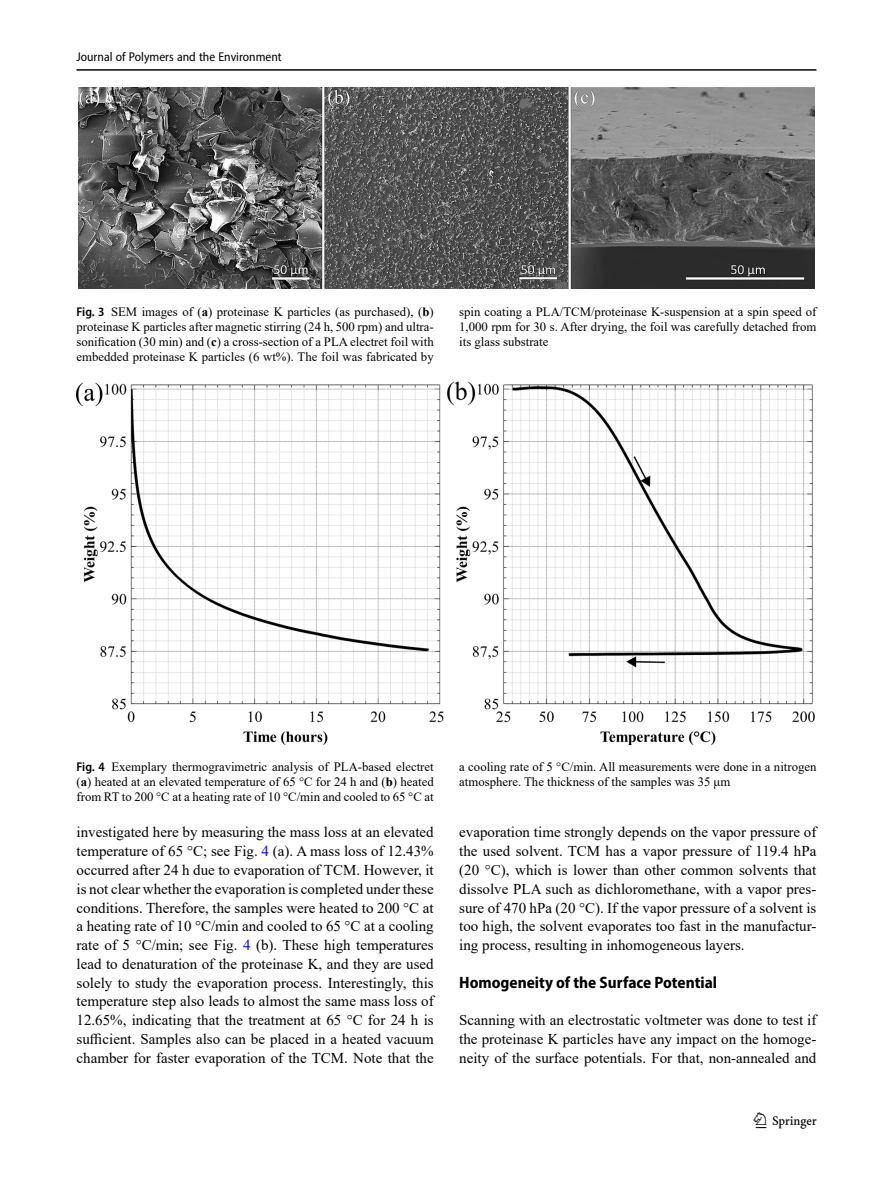
<style>
.page{position:relative;width:893px;height:1187px;background:#fff}
.page>*{position:absolute;margin:0;border:0;box-sizing:border-box;transform-origin:0 0}
.t1{font:22.5px "Springnew";color:#000}
.Head_2{font:700 semi-condensed 16.5px "Myriad Pro";color:#000}
.Body_Text{font:15px/18.8px "Times New Roman";color:#000;text-align:justify}
.Figure_Caption{font:12.75px/15px "Times New Roman";color:#000;text-align:justify}
.t2{font:semi-condensed 12.75px "Myriad Pro";color:#000}
.s1{font-family:"Myriad Pro";font-weight:600;font-stretch:semi-condensed}
.s2{font-weight:700}
.s3{color:#00f}
</style>
<div class="page">
<hr style="left:77px;top:69px;width:739px;height:2px;background:#000">
<img style="left:77px;top:381px;width:738px;height:363px">
<img style="left:79px;top:87px;width:735px;height:202px">
<p class="t2" style="left:77px;top:49px;width:207px">Journal of Polymers and the Environment</p>
<p class="Figure_Caption" style="left:77px;top:303px;width:359px"><span class="s1">Fig. 3</span> SEM images of (<span class="s2">a</span>) proteinase K particles (as purchased), (<span class="s2">b</span>) proteinase K particles after magnetic stirring (24 h, 500 rpm) and ultra&shy;sonification (30 min) and (<span class="s2">c</span>) a cross-section of a PLA electret foil with embedded proteinase K particles (6 wt%). The foil was fabricated by</p>
<p class="Figure_Caption" style="left:459px;top:303px;width:359px">spin coating a PLA/TCM/proteinase K-suspension at a spin speed of 1,000 rpm for 30 s. After drying, the foil was carefully detached from its glass substrate</p>
<p class="Figure_Caption" style="left:77px;top:758px;width:359px"><span class="s1">Fig. 4</span> Exemplary thermogravimetric analysis of PLA-based electret (<span class="s2">a</span>) heated at an elevated temperature of 65 °C for 24 h and (<span class="s2">b</span>) heated from RT to 200 °C at a heating rate of 10 °C/min and cooled to 65 °C at</p>
<p class="Figure_Caption" style="left:459px;top:758px;width:359px">a cooling rate of 5 °C/min. All measurements were done in a nitrogen atmosphere. The thickness of the samples was 35 μm</p>
<p class="Body_Text" style="left:77px;top:822px;width:359px">investigated here by measuring the mass loss at an elevated temperature of 65 °C; see Fig. <span class="s3">4</span> (a). A mass loss of 12.43% occurred after 24 h due to evaporation of TCM. However, it is not clear whether the evaporation is completed under these conditions. Therefore, the samples were heated to 200 °C at a heating rate of 10 °C/min and cooled to 65 °C at a cooling rate of 5 °C/min; see Fig. <span class="s3">4</span> (b). These high temperatures lead to denaturation of the proteinase K, and they are used solely to study the evaporation process. Interestingly, this temperature step also leads to almost the same mass loss of 12.65%, indicating that the treatment at 65 °C for 24 h is sufficient. Samples also can be placed in a heated vacuum chamber for faster evaporation of the TCM. Note that the</p>
<p class="Body_Text" style="left:459px;top:822px;width:359px">evaporation time strongly depends on the vapor pressure of the used solvent. TCM has a vapor pressure of 119.4 hPa (20 °C), which is lower than other common solvents that dissolve PLA such as dichloromethane, with a vapor pres&shy;sure of 470 hPa (20 °C). If the vapor pressure of a solvent is too high, the solvent evaporates too fast in the manufactur&shy;ing process, resulting in inhomogeneous layers.</p>
<p class="Head_2" style="left:459px;top:971px;width:259px">Homogeneity of the Surface Potential</p>
<p class="Body_Text" style="left:459px;top:1010px;width:359px">Scanning with an electrostatic voltmeter was done to test if the proteinase K particles have any impact on the homoge&shy;neity of the surface potentials. For that, non-annealed and</p>
<h1 class="t1" style="left:756px;top:1107px;width:63px">1 3</h1>
</div>
